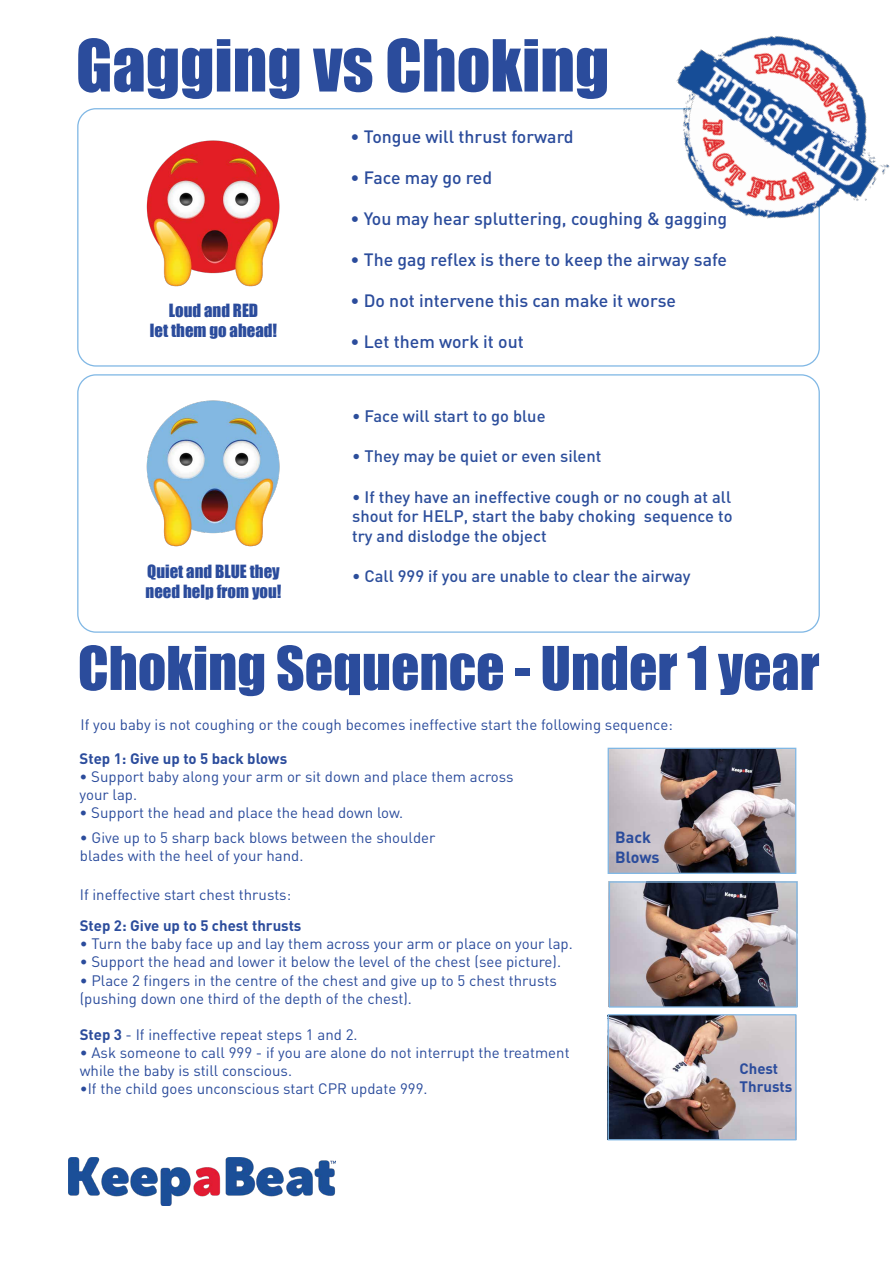
<style>
.page{position:relative;width:893px;height:1263px;background:#fff}
.page>*{position:absolute;margin:0;border:0;box-sizing:border-box;transform-origin:0 0}
.t1{font:66.3px "Impact";color:#2b4c9c}
.t2{font:55.65px "Impact";color:#2b4c9c}
.t3{font:500 17.7px "DIN";color:#2b4c9c}
.t4{font:16.8px/20.1px "Impact";color:#2b4c9c;text-align:center}
.t5{font:500 16.5px/19.8px "DIN";color:#2c4e9b;text-align:justify}
.t6{font:700 16.05px/19.2px "DIN";color:#2b4c9c}
.t7{font:15px/18px "DIN";color:#2b4c9c}
.t8{font:700 15px/18px "DIN";color:#2b4c9c}
.s1{font-weight:700}
</style>
<div class="page">
<img style="left:146px;top:140px;width:134px;height:147px">
<img style="left:146px;top:400px;width:134px;height:147px">
<img style="left:610px;top:750px;width:184px;height:122px">
<img style="left:611px;top:883px;width:185px;height:123px">
<img style="left:607px;top:1016px;width:187px;height:124px">
<img style="left:632px;top:36px;width:258px;height:236px">
<img style="left:68px;top:1157px;width:267px;height:48px">
<div style="left:608px;top:748px;width:188px;height:126px;border:1px solid #81b8e5"></div>
<div style="left:609px;top:881px;width:189px;height:127px;border:1px solid #81b8e5"></div>
<div style="left:608px;top:1014px;width:188px;height:126px;border:1px solid #81b8e5"></div>
<h1 class="t1" style="left:76px;top:14px;width:535px">Gagging vs Choking</h1>
<p class="t4" style="left:150px;top:300px;width:129px">Loud and RED<br>let them go ahead!</p>
<p class="t4" style="left:146px;top:561px;width:137px;text-align:left">Quiet and BLUE they need help from you!</p>
<p class="t3" style="left:350px;top:126px;width:225px">• Tongue will thrust forward</p>
<p class="t3" style="left:350px;top:167px;width:143px">• Face may go red</p>
<p class="t3" style="left:350px;top:208px;width:378px">• You may hear spluttering, coughing &amp; gagging</p>
<p class="t3" style="left:350px;top:248px;width:378px">• The gag reflex is there to keep the airway safe</p>
<p class="t3" style="left:350px;top:289px;width:327px">• Do not intervene this can make it worse</p>
<p class="t3" style="left:350px;top:330px;width:175px">• Let them work it out</p>
<p class="t5" style="left:352px;top:405px;width:195px">• Face will start to go blue</p>
<p class="t5" style="left:352px;top:446px;width:251px">• They may be quiet or even silent</p>
<p class="t5" style="left:352px;top:486px;width:382px">• If they have an ineffective cough or no cough at all shout for HELP, start the baby choking sequence to try and dislodge the object</p>
<p class="t5" style="left:352px;top:565px;width:340px">• Call 999 if you are unable to clear the airway</p>
<h2 class="t2" style="left:78px;top:625px;width:743px">Choking Sequence - Under 1 year</h2>
<p class="t7" style="left:81px;top:715px;width:594px">If you baby is not coughing or the cough becomes ineffective start the following sequence:</p>
<p class="t8" style="left:80px;top:748px;width:209px">Step 1: Give up to 5 back blows</p>
<p class="t7" style="left:80px;top:767px;width:435px">• Support baby along your arm or sit down and place them across your lap.</p>
<p class="t7" style="left:80px;top:803px;width:325px">• Support the head and place the head down low.</p>
<p class="t7" style="left:80px;top:829px;width:357px">• Give up to 5 sharp back blows between the shoulder blades with the heel of your hand.</p>
<p class="t7" style="left:80px;top:885px;width:213px">If ineffective start chest thrusts:</p>
<p class="t8" style="left:80px;top:916px;width:223px">Step 2: Give up to 5 chest thrusts</p>
<p class="t7" style="left:80px;top:934px;width:495px">• Turn the baby face up and lay them across your arm or place on your lap.</p>
<p class="t7" style="left:80px;top:952px;width:483px">• Support the head and lower it below the level of the chest (see picture).</p>
<p class="t7" style="left:80px;top:971px;width:478px">• Place 2 fingers in the centre of the chest and give up to 5 chest thrusts (pushing down one third of the depth of the chest).</p>
<p class="t7" style="left:80px;top:1025px;width:279px"><span class="s1">Step 3</span> - If ineffective repeat steps 1 and 2.</p>
<p class="t7" style="left:80px;top:1043px;width:491px">• Ask someone to call 999 - if you are alone do not interrupt the treatment while the baby is still conscious.</p>
<p class="t7" style="left:80px;top:1079px;width:349px">•If the child goes unconscious start CPR update 999.</p>
<p class="t6" style="left:615px;top:827px;width:46px">Back<br>Blows</p>
<p class="t8" style="left:739px;top:1059px;width:54px">Chest<br>Thrusts</p>
</div>
